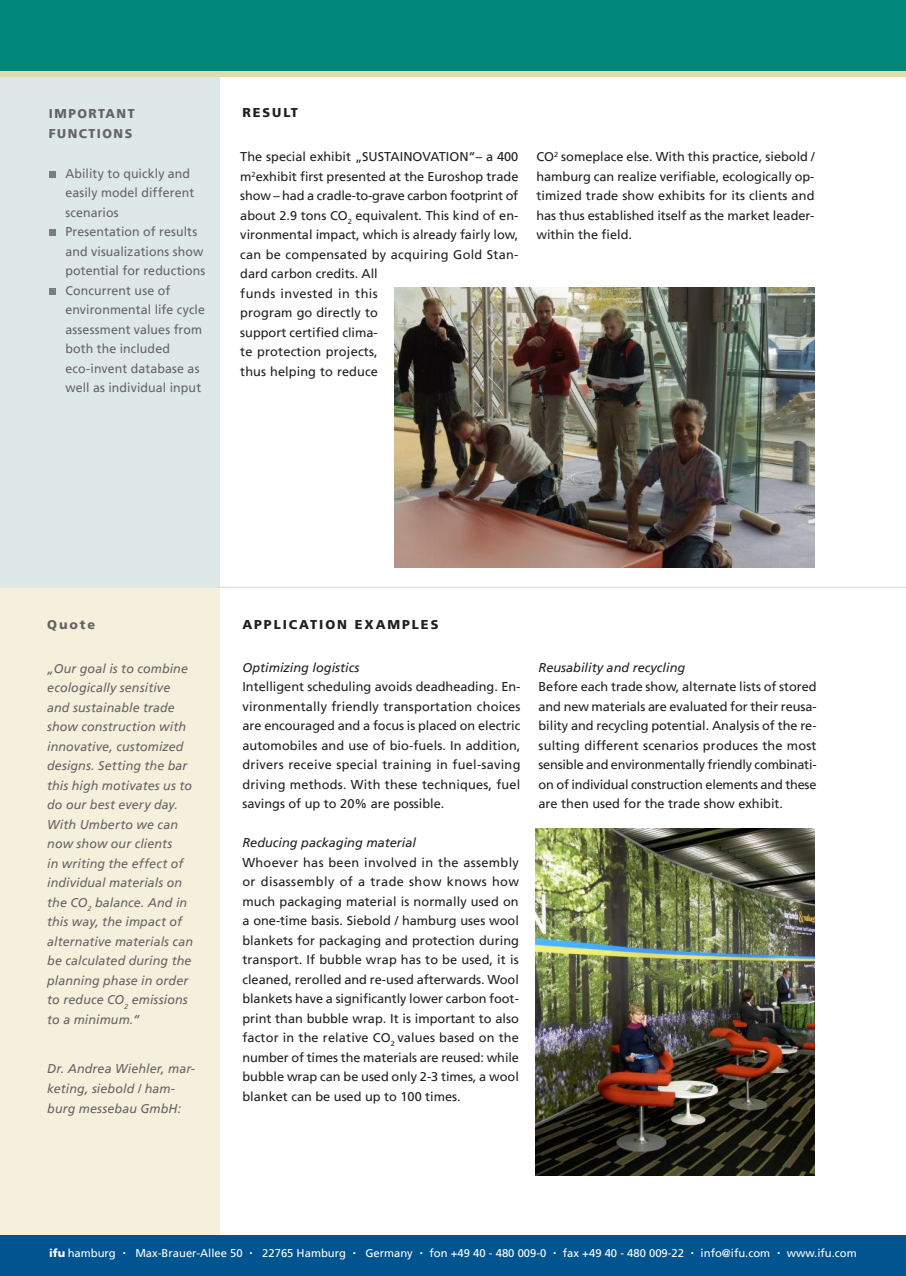
<style>
.page{position:relative;width:906px;height:1276px;background:#fff}
.page>*{position:absolute;margin:0;border:0;box-sizing:border-box;transform-origin:0 0}
.t1{font:12.75px/19.5px "Frutiger LT";color:#241f1f;text-align:justify}
.t2{font:italic 12.75px/19.5px "Frutiger LT";letter-spacing:.01em;color:#656365}
.t3{font:12.75px/19.5px "Frutiger LT";letter-spacing:.01em;color:#656365}
.t4{font:italic 12.75px "Frutiger LT";color:#241f1f}
.t5{font:900 12.75px "Frutiger LT";letter-spacing:.15em;color:#241f1f}
.t6{font:900 12.75px/19.5px "Frutiger LT";letter-spacing:.12em;color:#656365}
.t7{font:11.25px "Frutiger LT";color:#fff}
.s1{font-weight:900}
</style>
<div class="page">
<div style="left:0;top:76px;width:219px;height:518px;background:#dee9e7"></div>
<div style="left:0;top:587px;width:219px;height:648px;background:#f5f0dc"></div>
<div style="left:49px;top:171px;width:6px;height:7px;background:#7d7c7e"></div>
<svg style="left:49px;top:230px;width:6px;height:6px"></svg>
<div style="left:49px;top:288px;width:6px;height:7px;background:#7d7c7e"></div>
<hr style="left:218px;top:587px;width:688px;height:1px;background:#e2dba8">
<svg style="left:0;top:70px;width:906px;height:7px;background:#c1cfa1"></svg>
<div style="left:0;top:0;width:906px;height:70px;background:#008779"></div>
<div style="left:0;top:1235px;width:906px;height:41px;background:#00548f"></div>
<img style="left:395px;top:288px;width:419px;height:279px">
<img style="left:536px;top:828px;width:278px;height:347px">
<p class="t6" style="left:49px;top:104px;width:87px">IMPORTANT<br>FUNCTIONS</p>
<p class="t3" style="left:65px;top:163px;width:141px">Ability to quickly and easily model different scenarios<br>Presentation of results and visualizations show potential for reductions<br>Concurrent use of environmental life cycle assessment values from both the included eco-invent database as well as individual input</p>
<p class="t5" style="left:242px;top:104px;width:57px">RESULT</p>
<p class="t1" style="left:240px;top:147px;width:280px;text-align:left">The special exhibit „SUSTAINOVATION“– a 400 m<sup>2</sup>exhibit first presented at the Euroshop trade show – had a cradle-to-grave carbon footprint of about 2.9 tons CO<sub>2</sub> equivalent. This kind of en&shy;vironmental impact, which is already fairly low, can be compensated by acquiring Gold Stan&shy;dard carbon credits. All<br>funds invested in this<br>program go directly to<br>support certified clima-<br>te protection projects,<br>thus helping to reduce</p>
<p class="t1" style="left:536px;top:147px;width:280px">CO<sup>2</sup> someplace else. With this practice, siebold / hamburg can realize verifiable, ecologically op&shy;timized trade show exhibits for its clients and has thus established itself as the market leader&shy;within the field.</p>
<p class="t6" style="left:47px;top:614px;width:50px">Quote</p>
<p class="t2" style="left:47px;top:658px;width:147px">„Our goal is to combine ecologically sensitive and sustainable trade show construction with innovative, customized designs. Setting the bar this high motivates us to do our best every day.<br>With Umberto we can now show our clients<br>in writing the effect of individual materials on the CO<sub>2</sub> balance. And in this way, the impact of alternative materials can be calculated during the planning phase in order to reduce CO<sub>2</sub> emissions to a minimum.“</p>
<p class="t2" style="left:47px;top:1059px;width:149px">Dr. Andrea Wiehler, mar&shy;keting, siebold / ham&shy;burg messebau GmbH:</p>
<p class="t5" style="left:242px;top:617px;width:197px">APPLICATION EXAMPLES</p>
<p class="t4" style="left:242px;top:660px;width:118px">Optimizing logistics</p>
<p class="t1" style="left:242px;top:677px;width:280px">Intelligent scheduling avoids deadheading. En&shy;vironmentally friendly transportation choices are encouraged and a focus is placed on electric automobiles and use of bio-fuels. In addition, drivers receive special training in fuel-saving driving methods. With these techniques, fuel savings of up to 20% are possible.</p>
<p class="t4" style="left:242px;top:835px;width:175px">Reducing packaging material</p>
<p class="t1" style="left:242px;top:852px;width:278px">Whoever has been involved in the assembly or disassembly of a trade show knows how much packaging material is normally used on a one-time basis. Siebold / hamburg uses wool blankets for packaging and protection during transport. If bubble wrap has to be used, it is cleaned, rerolled and re-used afterwards. Wool blankets have a significantly lower carbon foot&shy;print than bubble wrap. It is important to also factor in the relative CO<sub>2</sub> values based on the number of times the materials are reused: while bubble wrap can be used only 2-3 times, a wool blanket can be used up to 100 times.</p>
<p class="t4" style="left:538px;top:660px;width:148px">Reusability and recycling</p>
<p class="t1" style="left:538px;top:677px;width:280px">Before each trade show, alternate lists of stored and new materials are evaluated for their reusa&shy;bility and recycling potential. Analysis of the re&shy;sulting different scenarios produces the most sensible and environmentally friendly combinati&shy;on of individual construction elements and these are then used for the trade show exhibit.</p>
<p class="t7" style="left:49px;top:1246px;width:809px"><span class="s1">ifu</span> hamburg <sup>.</sup> Max-Brauer-Allee 50 <sup>.</sup> 22765 Hamburg <sup>.</sup> Germany <sup>.</sup> fon +49 40 - 480 009-0 <sup>.</sup> fax +49 40 - 480 009-22 <sup>.</sup> info@ifu.com <sup>.</sup> www.ifu.com</p>
</div>
